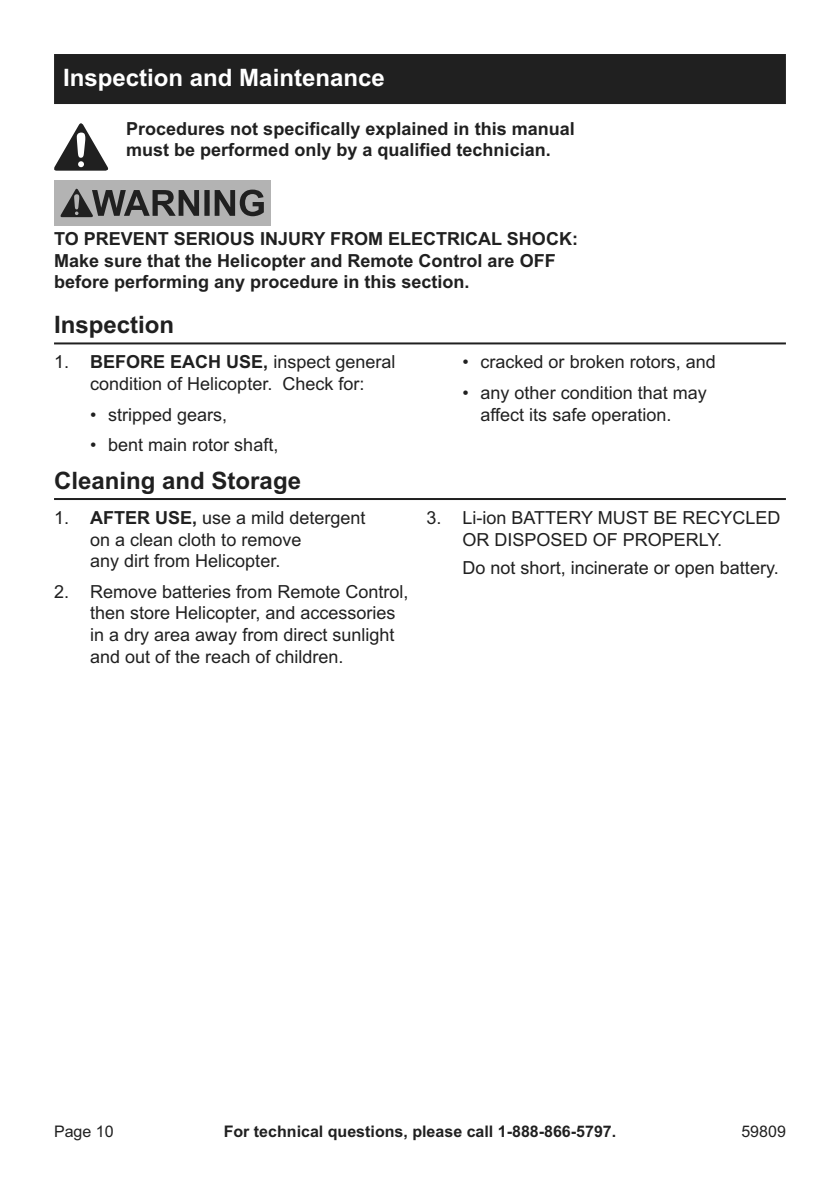
<style>
.page{position:relative;width:840px;height:1191px;background:#fff}
.page>*{position:absolute;margin:0;border:0;box-sizing:border-box;transform-origin:0 0}
.Subheading{font:700 24px "Arial";color:#202020}
.Heading{font:700 24px "Arial";color:#fff}
.t1{font:18px/21.6px "Arial";color:#202020}
.Safety_Section_Messa{font:700 18px/21.6px "Arial";color:#202020}
.Indented_no_list{font:700 18px/21.6px "Arial";color:#202020}
.t2{font:700 16px "Arial";color:#202020}
.t3{font:16px "Arial";color:#202020}
.s1{font-weight:700}
</style>
<div class="page">
<div style="left:54px;top:54px;width:731px;height:50px;background:#202020"></div>
<hr style="left:54px;top:342px;width:731px;height:2px;background:#202020">
<svg style="left:54px;top:123px;width:55px;height:48px"></svg>
<div style="left:54px;top:180px;width:216px;height:45px;background:#b3b3b3"></div>
<svg style="left:60px;top:188px;width:204px;height:29px"></svg>
<hr style="left:54px;top:498px;width:731px;height:2px;background:#202020">
<p class="Heading" style="left:63px;top:62px;width:323px">Inspection and Maintenance</p>
<p class="Indented_no_list" style="left:126px;top:118px;width:450px">Procedures not specifically explained in this manual must be performed only by a qualified technician.</p>
<p class="Safety_Section_Messa" style="left:54px;top:229px;width:525px">TO PREVENT SERIOUS INJURY FROM ELECTRICAL SHOCK:<br>Make sure that the Helicopter and Remote Control are OFF before performing any procedure in this section.</p>
<p class="Subheading" style="left:54px;top:309px;width:122px">Inspection</p>
<p class="t1" style="left:54px;top:351px;width:343px;text-align:center">1. <span class="s1">BEFORE EACH USE,</span> inspect general condition of Helicopter. Check for:</p>
<p class="t1" style="left:90px;top:404px;width:139px">• stripped gears,</p>
<p class="t1" style="left:90px;top:434px;width:190px">• bent main rotor shaft,</p>
<p class="t1" style="left:462px;top:351px;width:255px">• cracked or broken rotors, and</p>
<p class="t1" style="left:480px;top:382px;width:228px;text-indent:-18px">• any other condition that may affect its safe operation.</p>
<p class="Subheading" style="left:54px;top:464px;width:248px">Cleaning and Storage</p>
<p class="t1" style="left:90px;top:507px;width:277px;text-indent:-36px">1. <span class="s1">AFTER USE,</span> use a mild detergent on a clean cloth to remove<br>any dirt from Helicopter.</p>
<p class="t1" style="left:90px;top:581px;width:320px;text-indent:-36px">2. Remove batteries from Remote Control, then store Helicopter, and accessories in a dry area away from direct sunlight and out of the reach of children.</p>
<p class="t1" style="left:462px;top:507px;width:319px;text-indent:-36px">3. Li-ion BATTERY MUST BE RECYCLED<br>OR DISPOSED OF PROPERLY.</p>
<p class="t1" style="left:462px;top:557px;width:317px">Do not short, incinerate or open battery.</p>
<p class="t3" style="left:54px;top:1120px;width:61px">Page 10</p>
<p class="t2" style="left:223px;top:1120px;width:394px">For technical questions, please call 1-888-866-5797.</p>
<p class="t3" style="left:741px;top:1120px;width:46px">59809</p>
</div>
